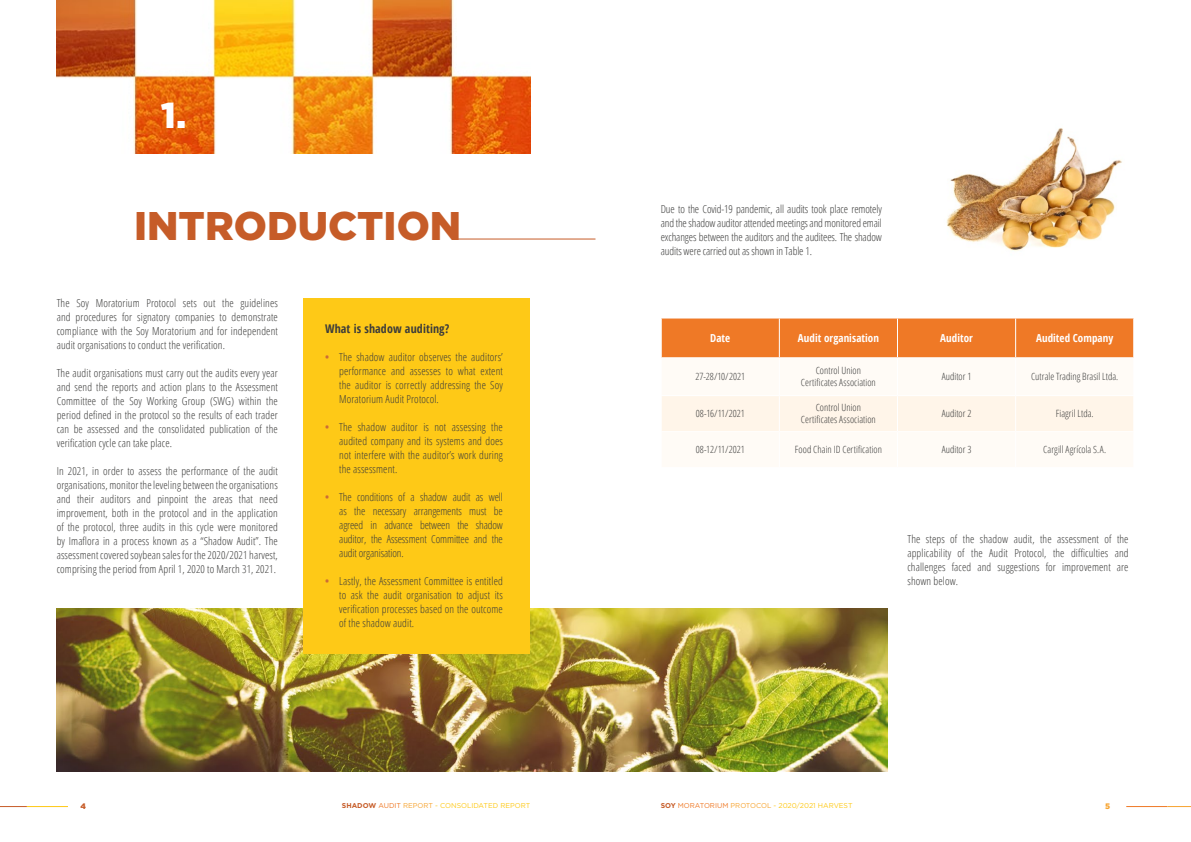
<style>
.page{position:relative;width:1191px;height:842px;background:#fff}
.page>*{position:absolute;margin:0;border:0;box-sizing:border-box;transform-origin:0 0}
.t1{font:900 40px "Gotham";color:#c65c28}
.t2{font:900 36px "Gotham";color:#fff}
.t3{font:700 12px "Open Sans Condensed";letter-spacing:.01em;color:#3c3c3b}
.t4{font:300 11px/14px "Open Sans Condensed";letter-spacing:.01em;color:#3c3c3b;text-align:justify}
.t5{font:700 11px "Open Sans Condensed";letter-spacing:.005em;color:#fff}
.t6{font:300 10px/12px "Open Sans Condensed";letter-spacing:.005em;color:#3c3c3b;text-align:center}
.t7{font:900 8px "Gotham";color:#c65c28}
.t8{font:900 8px "Gotham";color:#f7a430}
.t9{font:7px "Gotham";color:#fec917}
.s1{font-weight:700;color:#cc6c38}
.s2{font-weight:700;color:#c65c28}
.s3{color:#ef7926}
.s4{color:#f7a430}
</style>
<div class="page">
<hr style="left:1126px;top:806px;width:41px;height:1px;background:#ef7926">
<svg style="left:1167px;top:806px;width:24px;height:1px"></svg>
<svg style="left:0;top:806px;width:27px;height:1px"></svg>
<hr style="left:27px;top:806px;width:41px;height:1px;background:#fec917">
<img style="left:946px;top:128px;width:176px;height:123px">
<img style="left:56px;top:0;width:474px;height:154px">
<hr style="left:456px;top:239px;width:139px;height:1px;background:#c65c28">
<img style="left:56px;top:609px;width:831px;height:162px">
<div style="left:303px;top:298px;width:227px;height:356px;background:#fec917"></div>
<div style="left:661px;top:318px;width:472px;height:39px;background:#ef7926"></div>
<div style="left:662px;top:396px;width:471px;height:35px;background:#fff5e9"></div>
<hr style="left:779px;top:318px;width:1px;height:39px;background:#fff">
<hr style="left:897px;top:318px;width:1px;height:39px;background:#fff">
<hr style="left:1015px;top:318px;width:1px;height:39px;background:#fff">
<hr style="left:779px;top:396px;width:1px;height:35px;background:#fff">
<hr style="left:897px;top:396px;width:1px;height:35px;background:#fff">
<hr style="left:1015px;top:396px;width:1px;height:35px;background:#fff">
<h2 class="t2" style="left:161px;top:95px;width:27px">1.</h2>
<h1 class="t1" style="left:134px;top:202px;width:329px">INTRODUCTION</h1>
<p class="t4" style="left:57px;top:296px;width:223px">The Soy Moratorium Protocol sets out the guidelines and procedures for signatory companies to demonstrate compliance with the Soy Moratorium and for independent audit organisations to conduct the verification.</p>
<p class="t4" style="left:57px;top:366px;width:223px">The audit organisations must carry out the audits every year and send the reports and action plans to the Assessment Committee of the Soy Working Group (SWG) within the period defined in the protocol so the results of each trader can be assessed and the consolidated publication of the verification cycle can take place.</p>
<p class="t4" style="left:57px;top:464px;width:223px">In 2021, in order to assess the performance of the audit organisations, monitor the leveling between the organisations and their auditors and pinpoint the areas that need improvement, both in the protocol and in the application of the protocol, three audits in this cycle were monitored by Imaflora in a process known as a “Shadow Audit”. The assessment covered soybean sales for the 2020/2021 harvest, comprising the period from April 1, 2020 to March 31, 2021.</p>
<p class="t3" style="left:325px;top:320px;width:126px">What is shadow auditing?</p>
<p class="t4" style="left:339px;top:350px;width:165px;text-indent:-14px"><span class="s1">•</span> The shadow auditor observes the auditors’ performance and assesses to what extent the auditor is correctly addressing the Soy Moratorium Audit Protocol.</p>
<p class="t4" style="left:339px;top:420px;width:165px;text-indent:-14px"><span class="s1">•</span> The shadow auditor is not assessing the audited company and its systems and does not interfere with the auditor’s work during the assessment.</p>
<p class="t4" style="left:339px;top:490px;width:165px;text-indent:-14px"><span class="s1">•</span> The conditions of a shadow audit as well as the necessary arrangements must be agreed in advance between the shadow auditor, the Assessment Committee and the audit organisation.</p>
<p class="t4" style="left:339px;top:574px;width:165px;text-indent:-14px"><span class="s1">•</span> Lastly, the Assessment Committee is entitled to ask the audit organisation to adjust its verification processes based on the outcome of the shadow audit.</p>
<p class="t4" style="left:660px;top:202px;width:223px">Due to the Covid-19 pandemic, all audits took place remotely and the shadow auditor attended meetings and monitored email exchanges between the auditors and the auditees. The shadow audits were carried out as shown in Table 1.</p>
<p class="t5" style="left:710px;top:330px;width:21px">Date</p>
<p class="t5" style="left:798px;top:330px;width:83px">Audit organisation</p>
<p class="t5" style="left:940px;top:330px;width:34px">Auditor</p>
<p class="t5" style="left:1036px;top:330px;width:79px">Audited Company</p>
<p class="t6" style="left:695px;top:370px;width:51px">27-28/10/2021</p>
<p class="t6" style="left:801px;top:364px;width:76px">Control Union<br>Certificates Association</p>
<p class="t6" style="left:941px;top:370px;width:31px">Auditor 1</p>
<p class="t6" style="left:1031px;top:370px;width:89px">Cutrale Trading Brasil Ltda.</p>
<p class="t6" style="left:696px;top:407px;width:50px">08-16/11/2021</p>
<p class="t6" style="left:801px;top:401px;width:76px">Control Union<br>Certificates Association</p>
<p class="t6" style="left:941px;top:407px;width:31px">Auditor 2</p>
<p class="t6" style="left:1055px;top:407px;width:39px">Fiagril Ltda.</p>
<p class="t6" style="left:695px;top:443px;width:51px">08-12/11/2021</p>
<p class="t6" style="left:794px;top:443px;width:89px">Food Chain ID Certification</p>
<p class="t6" style="left:941px;top:443px;width:31px">Auditor 3</p>
<p class="t6" style="left:1043px;top:443px;width:64px">Cargill Agrícola S.A.</p>
<p class="t4" style="left:907px;top:531px;width:223px">The steps of the shadow audit, the assessment of the applicability of the Audit Protocol, the difficulties and challenges faced and suggestions for improvement are shown below.</p>
<p class="t7" style="left:81px;top:802px;width:7px">4</p>
<p class="t9" style="left:342px;top:802px;width:190px"><span class="s2">SHADOW</span> <span class="s3">AUDIT</span> <span class="s4">REPORT</span> - CONSOLIDATED REPORT</p>
<p class="t9" style="left:660px;top:802px;width:193px"><span class="s2">SOY</span> <span class="s3">MORATORIUM</span> <span class="s4">PROTOCOL</span> - 2020/2021 HARVEST</p>
<p class="t8" style="left:1105px;top:802px;width:7px">5</p>
</div>
